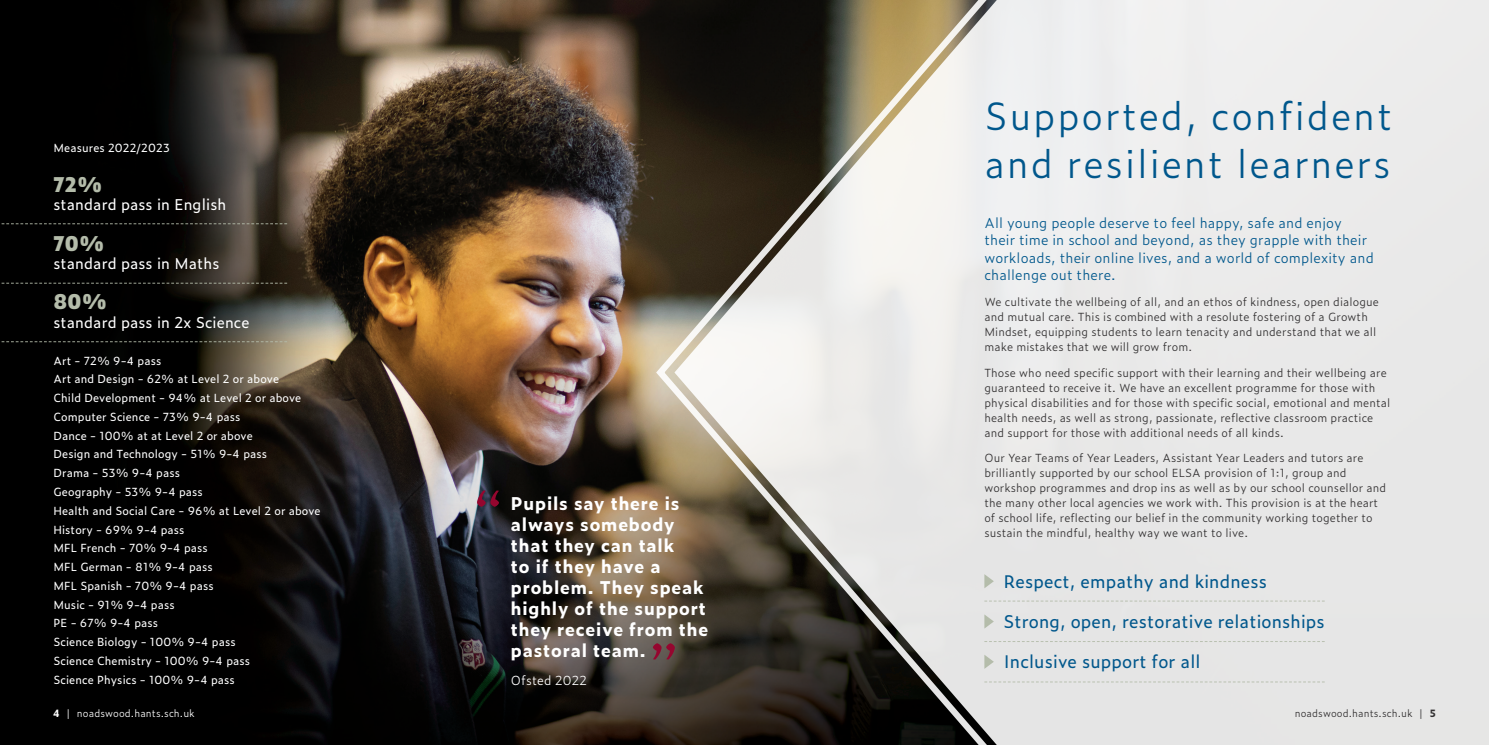
<style>
.page{position:relative;width:1489px;height:745px;background:#fff}
.page>*{position:absolute;margin:0;border:0;box-sizing:border-box;transform-origin:0 0}
.t1{font:75px "Agenda";color:#95062f;scale:1.08 1}
.t2{font:300 37.5px/47.5px "Zeitung Pro";letter-spacing:.05em;color:#00578c}
.t3{font:800 20px "Zeitung Pro";color:#b4bcaa}
.t4{font:700 17.5px/21px "Zeitung Pro";letter-spacing:.05em;color:#fff}
.t5{font:17.5px "Zeitung Pro";letter-spacing:.01em;color:#00578c}
.t6{font:15px "Zeitung Pro";letter-spacing:.01em;color:#fff}
.t7{font:300 13.75px/17.5px "Zeitung Pro";letter-spacing:.01em;color:#00578c}
.t8{font:300 12.5px "Zeitung Pro";letter-spacing:.01em;color:#fff}
.t9{font:300 11.25px/15px "Zeitung Pro";letter-spacing:.01em;color:#312f30}
.t10{font:11.25px "Zeitung Pro";letter-spacing:.01em;color:#fff}
.t11{font:300 10px "Zeitung Pro";letter-spacing:.01em;color:#fff}
.t12{font:300 10px "Zeitung Pro";letter-spacing:.01em;color:#312f30}
.s1{font-weight:700}
</style>
<div class="page">
<img style="left:0;top:0;width:655px;height:744px">
<svg style="left:0;top:282px;width:287px;height:1px"></svg>
<svg style="left:0;top:223px;width:287px;height:1px"></svg>
<svg style="left:0;top:341px;width:287px;height:1px"></svg>
<div style="left:1026px;top:0;width:462px;height:744px;background:#e9e9e8"></div>
<svg style="left:1026px;top:600px;width:298px;height:1px"></svg>
<svg style="left:1026px;top:640px;width:298px;height:1px"></svg>
<svg style="left:1026px;top:681px;width:298px;height:1px"></svg>
<svg style="left:655px;top:0;width:371px;height:744px"></svg>
<p class="t10" style="left:53px;top:139px;width:118px">Measures 2022/2023</p>
<p class="t3" style="left:53px;top:168px;width:51px">72%</p>
<p class="t6" style="left:53px;top:193px;width:174px">standard pass in English</p>
<p class="t3" style="left:53px;top:227px;width:53px">70%</p>
<p class="t6" style="left:53px;top:252px;width:167px">standard pass in Maths</p>
<p class="t3" style="left:53px;top:286px;width:55px">80%</p>
<p class="t6" style="left:53px;top:311px;width:197px">standard pass in 2x Science</p>
<p class="t10" style="left:53px;top:352px;width:109px">Art - 72% 9-4 pass</p>
<p class="t10" style="left:53px;top:370px;width:227px">Art and Design - 62% at Level 2 or above</p>
<p class="t10" style="left:53px;top:389px;width:249px">Child Development - 94% at Level 2 or above</p>
<p class="t10" style="left:53px;top:408px;width:188px">Computer Science - 73% 9-4 pass</p>
<p class="t10" style="left:53px;top:427px;width:201px">Dance - 100% at at Level 2 or above</p>
<p class="t10" style="left:53px;top:445px;width:215px">Design and Technology - 51% 9-4 pass</p>
<p class="t10" style="left:53px;top:464px;width:128px">Drama - 53% 9-4 pass</p>
<p class="t10" style="left:53px;top:483px;width:151px">Geography - 53% 9-4 pass</p>
<p class="t10" style="left:53px;top:502px;width:268px">Health and Social Care - 96% at Level 2 or above</p>
<p class="t10" style="left:53px;top:520px;width:133px">History - 69% 9-4 pass</p>
<p class="t10" style="left:53px;top:539px;width:156px">MFL French - 70% 9-4 pass</p>
<p class="t10" style="left:53px;top:558px;width:161px">MFL German - 81% 9-4 pass</p>
<p class="t10" style="left:53px;top:577px;width:162px">MFL Spanish - 70% 9-4 pass</p>
<p class="t10" style="left:53px;top:595px;width:123px">Music - 91% 9-4 pass</p>
<p class="t10" style="left:53px;top:614px;width:106px">PE - 67% 9-4 pass</p>
<p class="t10" style="left:53px;top:633px;width:184px">Science Biology - 100% 9-4 pass</p>
<p class="t10" style="left:53px;top:652px;width:198px">Science Chemistry - 100% 9-4 pass</p>
<p class="t10" style="left:53px;top:670px;width:183px">Science Physics - 100% 9-4 pass</p>
<p class="t11" style="left:53px;top:705px;width:143px"><span class="s1">4</span> | noadswood.hants.sch.uk</p>
<p class="t1" style="left:473px;top:474px;width:28px">“</p>
<p class="t4" style="left:511px;top:491px;width:199px">Pupils say there is always somebody that they can talk<br>to if they have a problem. They speak highly of the support they receive from the pastoral team.</p>
<p class="t8" style="left:511px;top:670px;width:77px">Ofsted 2022</p>
<p class="t1" style="left:649px;top:627px;width:28px">”</p>
<p class="t2" style="left:984px;top:91px;width:409px">Supported, confident and resilient learners</p>
<p class="t7" style="left:984px;top:213px;width:391px">All young people deserve to feel happy, safe and enjoy their time in school and beyond, as they grapple with their workloads, their online lives, and a world of complexity and challenge out there.</p>
<p class="t9" style="left:984px;top:293px;width:396px">We cultivate the wellbeing of all, and an ethos of kindness, open dialogue and mutual care. This is combined with a resolute fostering of a Growth Mindset, equipping students to learn tenacity and understand that we all make mistakes that we will grow from.</p>
<p class="t9" style="left:984px;top:364px;width:407px">Those who need specific support with their learning and their wellbeing are guaranteed to receive it. We have an excellent programme for those with physical disabilities and for those with specific social, emotional and mental health needs, as well as strong, passionate, reflective classroom practice and support for those with additional needs of all kinds.</p>
<p class="t9" style="left:984px;top:450px;width:403px">Our Year Teams of Year Leaders, Assistant Year Leaders and tutors are brilliantly supported by our school ELSA provision of 1:1, group and workshop programmes and drop ins as well as by our school counsellor and the many other local agencies we work with. This provision is at the heart of school life, reflecting our belief in the community working together to sustain the mindful, healthy way we want to live.</p>
<p class="t5" style="left:1003px;top:567px;width:264px">Respect, empathy and kindness</p>
<p class="t5" style="left:1003px;top:608px;width:323px">Strong, open, restorative relationships</p>
<p class="t5" style="left:1003px;top:648px;width:198px">Inclusive support for all</p>
<p class="t12" style="left:1294px;top:705px;width:142px">noadswood.hants.sch.uk | <span class="s1">5</span></p>
</div>
